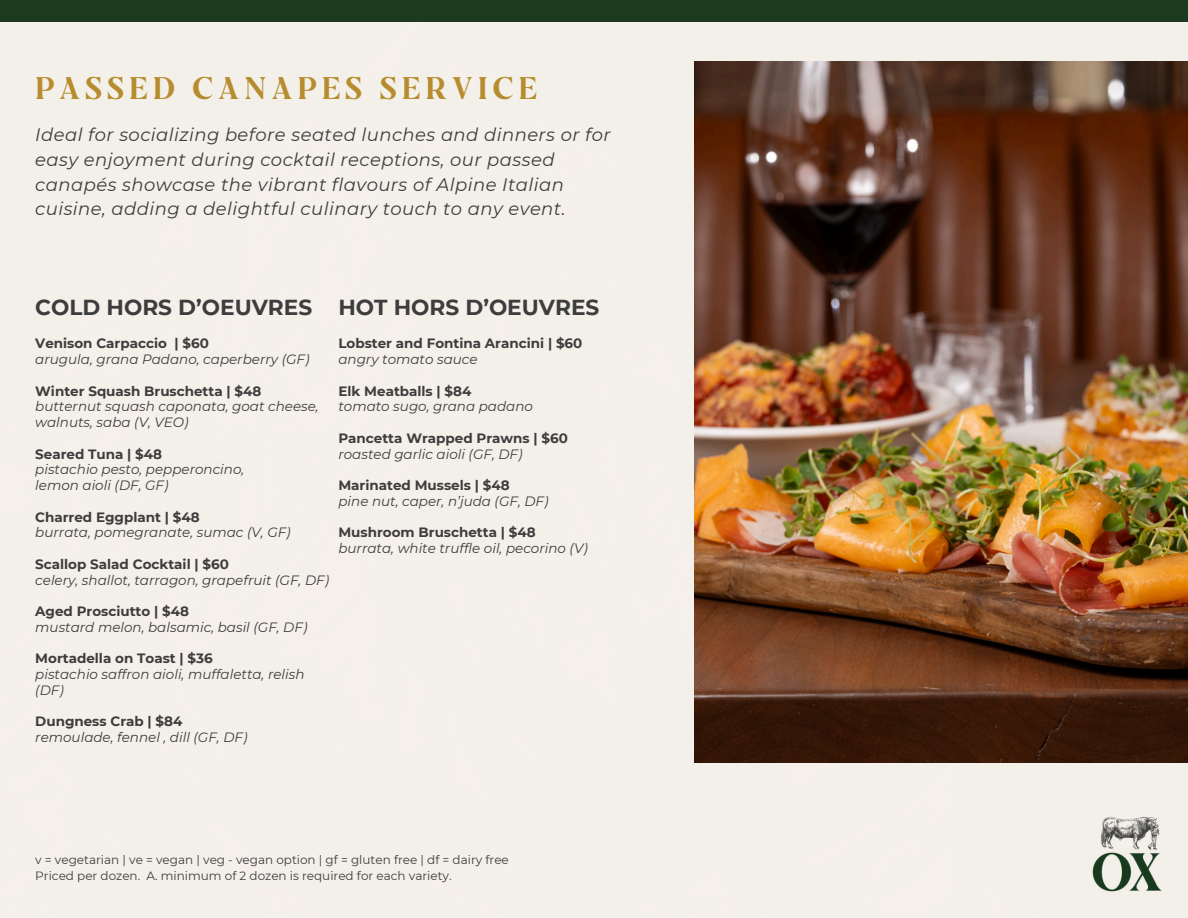
<style>
.page{position:relative;width:1188px;height:918px;background:#fff}
.page>*{position:absolute;margin:0;border:0;box-sizing:border-box;transform-origin:0 0}
.t1{font:31.35px "Galonia";letter-spacing:.165em;color:#b68c2e}
.t2{font:700 21.75px "Montserrat";color:#3d3d3d}
.t3{font:italic 18px/24.8px "Montserrat";letter-spacing:.025em;color:#3d3d3d}
.t4{font:italic 13.5px/15.8px "Montserrat";color:#3d3d3d}
.t5{font:700 13.5px "Montserrat";color:#3d3d3d}
.t6{font:12px/16px "Montserrat";color:#3d3d3d}
</style>
<div class="page">
<div style="left:0;top:22px;width:1188px;height:896px;background:#f3f0e9"></div>
<img style="left:694px;top:62px;width:494px;height:701px">
<div style="left:0;top:0;width:1188px;height:22px;background:#1b3a20"></div>
<img style="left:1079px;top:803px;width:101px;height:102px">
<h1 class="t1" style="left:35px;top:70px;width:503px">PASSED CANAPES SERVICE</h1>
<h3 class="t3" style="left:35px;top:122px;width:577px">Ideal for socializing before seated lunches and dinners or for easy enjoyment during cocktail receptions, our passed canapés showcase the vibrant flavours of Alpine Italian cuisine, adding a delightful culinary touch to any event.</h3>
<h2 class="t2" style="left:35px;top:291px;width:278px">COLD HORS D’OEUVRES</h2>
<p class="t5" style="left:35px;top:334px;width:175px">Venison Carpaccio | $60</p>
<p class="t4" style="left:35px;top:351px;width:276px">arugula, grana Padano, caperberry (GF)</p>
<p class="t5" style="left:35px;top:381px;width:228px">Winter Squash Bruschetta | $48</p>
<p class="t4" style="left:35px;top:398px;width:285px">butternut squash caponata, goat cheese, walnuts, saba (V, VEO)</p>
<p class="t5" style="left:35px;top:444px;width:128px">Seared Tuna | $48</p>
<p class="t4" style="left:35px;top:461px;width:211px">pistachio pesto, pepperoncino, lemon aioli (DF, GF)</p>
<p class="t5" style="left:35px;top:507px;width:166px">Charred Eggplant | $48</p>
<p class="t4" style="left:35px;top:524px;width:257px">burrata, pomegranate, sumac (V, GF)</p>
<p class="t5" style="left:35px;top:554px;width:195px">Scallop Salad Cocktail | $60</p>
<p class="t4" style="left:35px;top:571px;width:295px">celery, shallot, tarragon, grapefruit (GF, DF)</p>
<p class="t5" style="left:35px;top:602px;width:155px">Aged Prosciutto | $48</p>
<p class="t4" style="left:35px;top:619px;width:274px">mustard melon, balsamic, basil (GF, DF)</p>
<p class="t5" style="left:35px;top:649px;width:179px">Mortadella on Toast | $36</p>
<p class="t4" style="left:35px;top:666px;width:271px">pistachio saffron aioli, muffaletta, relish (DF)</p>
<p class="t5" style="left:35px;top:712px;width:149px">Dungness Crab | $84</p>
<p class="t4" style="left:35px;top:729px;width:214px">remoulade, fennel , dill (GF, DF)</p>
<h2 class="t2" style="left:338px;top:291px;width:263px">HOT HORS D’OEUVRES</h2>
<p class="t5" style="left:338px;top:334px;width:245px">Lobster and Fontina Arancini | $60</p>
<p class="t4" style="left:338px;top:351px;width:141px">angry tomato sauce</p>
<p class="t5" style="left:338px;top:381px;width:135px">Elk Meatballs | $84</p>
<p class="t4" style="left:338px;top:398px;width:196px">tomato sugo, grana padano</p>
<p class="t5" style="left:338px;top:428px;width:231px">Pancetta Wrapped Prawns | $60</p>
<p class="t4" style="left:338px;top:445px;width:186px">roasted garlic aioli (GF, DF)</p>
<p class="t5" style="left:338px;top:476px;width:173px">Marinated Mussels | $48</p>
<p class="t4" style="left:338px;top:493px;width:212px">pine nut, caper, n’juda (GF, DF)</p>
<p class="t5" style="left:338px;top:523px;width:199px">Mushroom Bruschetta | $48</p>
<p class="t4" style="left:338px;top:540px;width:251px">burrata, white truffle oil, pecorino (V)</p>
<p class="t6" style="left:35px;top:851px;width:475px">v = vegetarian | ve = vegan | veg - vegan option | gf = gluten free | df = dairy free<br>Priced per dozen. A. minimum of 2 dozen is required for each variety.</p>
</div>
